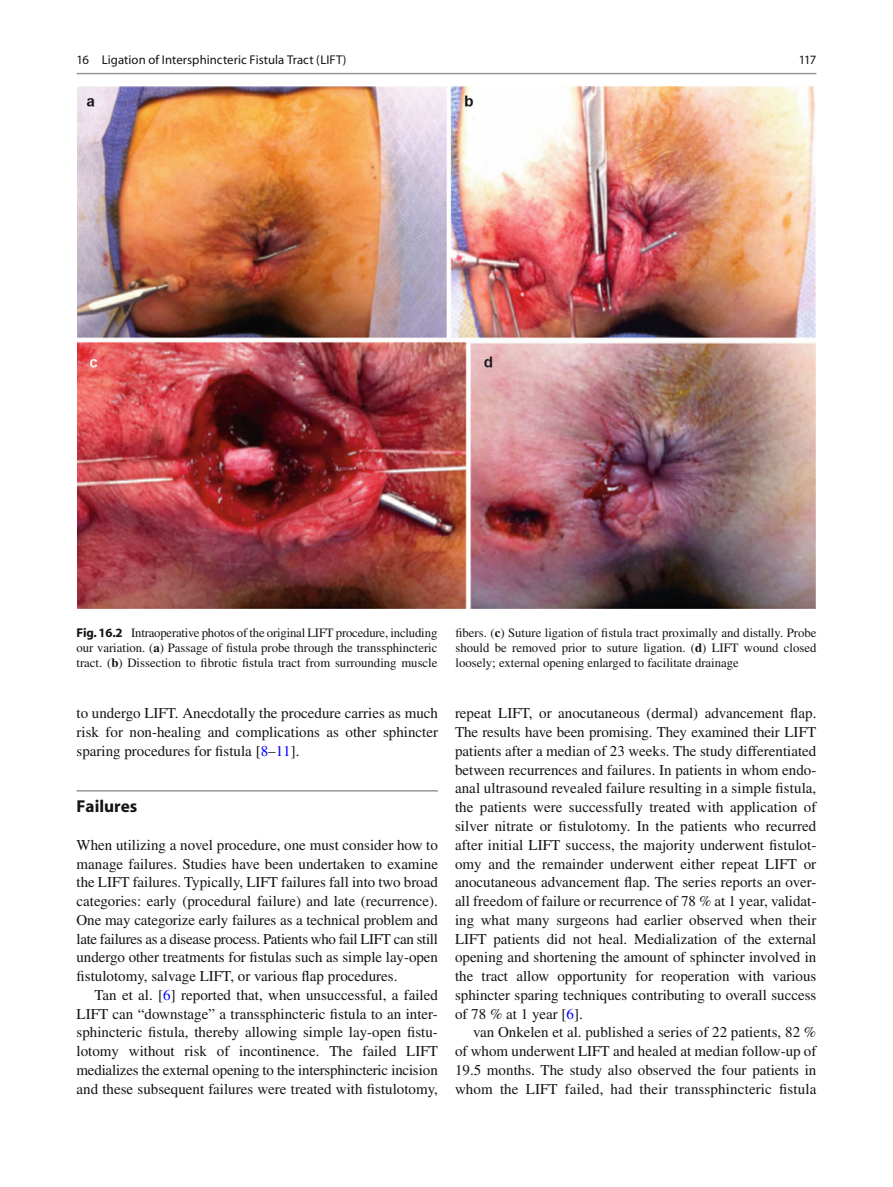
<style>
.page{position:relative;width:893px;height:1187px;background:#fff}
.page>*{position:absolute;margin:0;border:0;box-sizing:border-box;transform-origin:0 0}
.t1{font:700 17.25px "Myriad";color:#131413}
.t2{font:15px/18.8px "Times";color:#131413;text-align:justify}
.t3{font:12.75px/15px "Times";color:#131413;text-align:justify}
.t4{font:12.75px "Myriad";letter-spacing:.005em;color:#131413}
.s1{font-family:"Myriad";font-weight:700}
.s2{font-weight:700}
.s3{color:#00f}
</style>
<div class="page">
<hr style="left:77px;top:790px;width:361px;height:1px;background:#989898">
<img style="left:77px;top:87px;width:738px;height:521px">
<hr style="left:77px;top:73px;width:739px;height:1px;background:#989898">
<p class="t4" style="left:77px;top:55px;width:271px">16 Ligation of Intersphincteric Fistula Tract (LIFT)</p>
<p class="t4" style="left:799px;top:55px;width:19px">117</p>
<p class="t3" style="left:77px;top:626px;width:362px"><span class="s1">Fig. 16.2</span> Intraoperative photos of the original LIFT procedure, including our variation. ( <span class="s2">a</span> ) Passage of fistula probe through the transsphincteric tract. ( <span class="s2">b</span> ) Dissection to fibrotic fistula tract from surrounding muscle</p>
<p class="t3" style="left:455px;top:626px;width:362px">fibers. ( <span class="s2">c</span> ) Suture ligation of fistula tract proximally and distally. Probe should be removed prior to suture ligation. ( <span class="s2">d</span> ) LIFT wound closed loosely; external opening enlarged to facilitate drainage</p>
<p class="t2" style="left:77px;top:705px;width:363px">to undergo LIFT. Anecdotally the procedure carries as much risk for non-healing and complications as other sphincter sparing procedures for fistula [ <span class="s3">8</span> – <span class="s3">11</span> ].</p>
<p class="t1" style="left:77px;top:800px;width:62px">Failures</p>
<p class="t2" style="left:77px;top:836px;width:363px">When utilizing a novel procedure, one must consider how to manage failures. Studies have been undertaken to examine the LIFT failures. Typically, LIFT failures fall into two broad categories: early (procedural failure) and late (recurrence).<br>One may categorize early failures as a technical problem and late failures as a disease process. Patients who fail LIFT can still undergo other treatments for fistulas such as simple lay- open fistulotomy, salvage LIFT, or various flap procedures.</p>
<p class="t2" style="left:77px;top:986px;width:363px;text-indent:18px">Tan et al. [ <span class="s3">6</span> ] reported that, when unsuccessful, a failed LIFT can “downstage” a transsphincteric fistula to an inter&shy;sphincteric fistula, thereby allowing simple lay-open fistu&shy;lotomy without risk of incontinence. The failed LIFT medializes the external opening to the intersphincteric incision and these subsequent failures were treated with fistulotomy,</p>
<p class="t2" style="left:455px;top:705px;width:363px">repeat LIFT, or anocutaneous (dermal) advancement flap.<br>The results have been promising. They examined their LIFT patients after a median of 23 weeks. The study differentiated between recurrences and failures. In patients in whom endo&shy;anal ultrasound revealed failure resulting in a simple fistula, the patients were successfully treated with application of silver nitrate or fistulotomy. In the patients who recurred after initial LIFT success, the majority underwent fistulot&shy;omy and the remainder underwent either repeat LIFT or anocutaneous advancement flap. The series reports an over&shy;all freedom of failure or recurrence of 78 % at 1 year, validat&shy;ing what many surgeons had earlier observed when their LIFT patients did not heal. Medialization of the external opening and shortening the amount of sphincter involved in the tract allow opportunity for reoperation with various sphincter sparing techniques contributing to overall success of 78 % at 1 year [ <span class="s3">6</span> ].</p>
<p class="t2" style="left:455px;top:1024px;width:363px;text-indent:18px">van Onkelen et al. published a series of 22 patients, 82 % of whom underwent LIFT and healed at median follow-up of 19.5 months. The study also observed the four patients in whom the LIFT failed, had their transsphincteric fistula</p>
</div>
